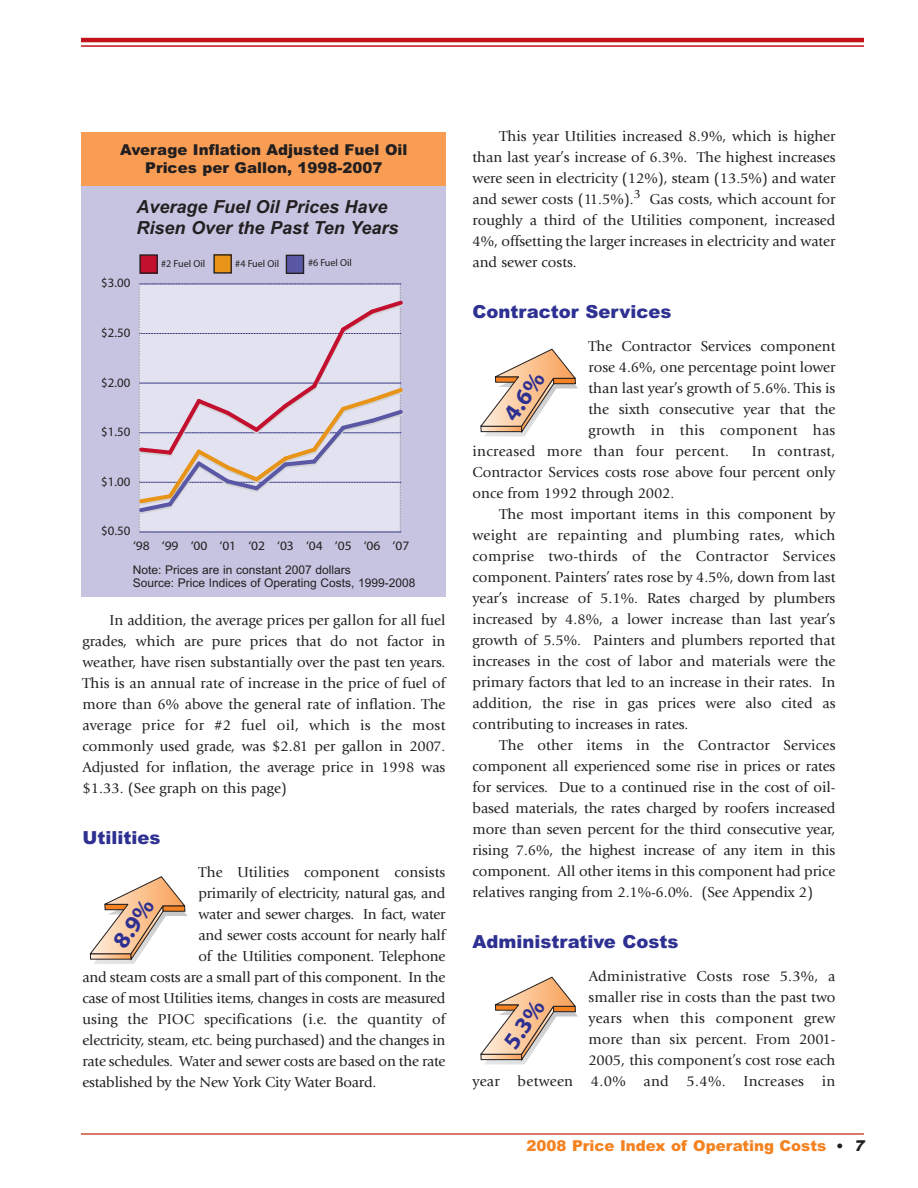
<style>
.page{position:relative;width:918px;height:1188px;background:#fff}
.page>*{position:absolute;margin:0;border:0;box-sizing:border-box;transform-origin:0 0}
.t1{font:700 24px "Myriad";color:#2e3092}
.t2{font:italic 700 18px/21px "Arial";color:#231f20}
.t3{font:900 18px "Arial";color:#2e3092}
.t4{font:15px/21px "Giovanni";color:#231f20;text-align:justify}
.t5{font:900 15px/18px "Arial";color:#231f20;text-align:center}
.t6{font:15px "Giovanni";letter-spacing:.02em;color:#231f20}
.t7{font:900 15px "Arial";color:#f58220}
.t8{font:12.9px "Myriad";color:#231f20}
.t9{font:12.9px "Myriad";color:#231f20;scale:1.05 1}
.t10{font:12px/13.5px "Arial";color:#231f20}
.t11{font:10.2px "Myriad";color:#231f20}
.s1{font-family:"Gill Sans";font-weight:700;color:#231f20}
.s2{font-style:italic;color:#231f20}
</style>
<div class="page">
<svg style="left:480px;top:976px;width:98px;height:88px"></svg>
<svg style="left:480px;top:349px;width:98px;height:87px"></svg>
<svg style="left:89px;top:876px;width:99px;height:88px"></svg>
<div style="left:81px;top:186px;width:365px;height:411px;background:#c6c4e1"></div>
<div style="left:139px;top:284px;width:261px;height:248px;background:#e3e2f1"></div>
<svg style="left:139px;top:532px;width:262px;height:1px"></svg>
<svg style="left:139px;top:284px;width:262px;height:1px"></svg>
<svg style="left:139px;top:298px;width:264px;height:219px"></svg>
<div style="left:286px;top:255px;width:18px;height:18px;background:#5a57a5"></div>
<div style="left:286px;top:255px;width:18px;height:19px;border:1px solid #231f20"></div>
<div style="left:140px;top:255px;width:17px;height:18px;background:#c3102f"></div>
<div style="left:139px;top:254px;width:19px;height:20px;border:1px solid #231f20"></div>
<div style="left:214px;top:255px;width:17px;height:18px;background:#e89418"></div>
<div style="left:213px;top:254px;width:19px;height:20px;border:1px solid #231f20"></div>
<div style="left:81px;top:132px;width:365px;height:54px;background:#f89d53"></div>
<hr style="left:81px;top:38px;width:783px;height:4px;background:#c4121a">
<hr style="left:81px;top:45px;width:783px;height:2px;background:#c4121a">
<hr style="left:81px;top:1133px;width:783px;height:2px;background:#ce4c34">
<p class="t5" style="left:120px;top:140px;width:289px">Average Inflation Adjusted Fuel Oil<br>Prices per Gallon, 1998-2007</p>
<p class="t2" style="left:136px;top:196px;width:263px">Average Fuel Oil Prices Have<br>Risen Over the Past Ten Years</p>
<p class="t8" style="left:101px;top:278px;width:31px">$3.00</p>
<p class="t8" style="left:101px;top:328px;width:31px">$2.50</p>
<p class="t8" style="left:101px;top:377px;width:31px">$2.00</p>
<p class="t8" style="left:101px;top:427px;width:31px">$1.50</p>
<p class="t8" style="left:101px;top:477px;width:31px">$1.00</p>
<p class="t8" style="left:101px;top:526px;width:31px">$0.50</p>
<p class="t11" style="left:161px;top:260px;width:45px">#2 Fuel Oil</p>
<p class="t11" style="left:235px;top:260px;width:45px">#4 Fuel Oil</p>
<p class="t11" style="left:308px;top:259px;width:45px">#6 Fuel Oil</p>
<p class="t9" style="left:133px;top:540px;width:265px">‘98 ‘99 ‘00 ‘01 ‘02 ‘03 ‘04 ‘05 ‘06 ‘07</p>
<p class="t10" style="left:133px;top:563px;width:284px">Note: Prices are in constant 2007 dollars<br>Source: Price Indices of Operating Costs, 1999-2008</p>
<p class="t4" style="left:83px;top:611px;width:365px;text-indent:27px">In addition, the average prices per gallon for all fuel grades, which are pure prices that do not factor in weather, have risen substantially over the past ten years.<br>This is an annual rate of increase in the price of fuel of more than 6% above the general rate of inflation. The average price for #2 fuel oil, which is the most commonly used grade, was $2.81 per gallon in 2007.<br>Adjusted for inflation, the average price in 1998 was $1.33. (See graph on this page)</p>
<p class="t3" style="left:82px;top:828px;width:79px">Utilities</p>
<p class="t4" style="left:199px;top:863px;width:248px">The Utilities component consists</p>
<p class="t4" style="left:198px;top:884px;width:249px">primarily of electricity, natural gas, and</p>
<p class="t4" style="left:199px;top:905px;width:248px">water and sewer charges. In fact, water</p>
<p class="t4" style="left:198px;top:926px;width:248px">and sewer costs account for nearly half</p>
<p class="t4" style="left:198px;top:947px;width:249px">of the Utilities component. Telephone</p>
<p class="t4" style="left:83px;top:968px;width:365px">and steam costs are a small part of this component. In the</p>
<p class="t4" style="left:83px;top:989px;width:365px">case of most Utilities items, changes in costs are measured</p>
<p class="t4" style="left:83px;top:1010px;width:365px">using the PIOC specifications (i.e. the quantity of</p>
<p class="t4" style="left:83px;top:1031px;width:365px">electricity, steam, etc. being purchased) and the changes in</p>
<p class="t4" style="left:83px;top:1052px;width:365px">rate schedules. Water and sewer costs are based on the rate</p>
<p class="t4" style="left:83px;top:1073px;width:295px">established by the New York City Water Board.</p>
<h1 class="t1" style="left:111px;top:940px;width:46px;rotate:-55deg">8.9%</h1>
<p class="t4" style="left:472px;top:126px;width:365px;text-indent:27px">This year Utilities increased 8.9%, which is higher than last year’s increase of 6.3%. The highest increases were seen in electricity (12%), steam (13.5%) and water and sewer costs (11.5%).<sup>3</sup> Gas costs, which account for roughly a third of the Utilities component, increased 4%, offsetting the larger increases in electricity and water and sewer costs.</p>
<p class="t3" style="left:472px;top:301px;width:200px">Contractor Services</p>
<p class="t4" style="left:589px;top:336px;width:249px">The Contractor Services component</p>
<p class="t4" style="left:589px;top:357px;width:248px">rose 4.6%, one percentage point lower</p>
<p class="t4" style="left:589px;top:378px;width:249px">than last year’s growth of 5.6%. This is</p>
<p class="t4" style="left:589px;top:399px;width:249px">the sixth consecutive year that the</p>
<p class="t6" style="left:589px;top:424px;width:249px">growth in this component has</p>
<p class="t6" style="left:473px;top:445px;width:258px">increased more than four percent.</p>
<h1 class="t1" style="left:501px;top:413px;width:46px;rotate:-55deg">4.6%</h1>
<p class="t4" style="left:473px;top:441px;width:365px;text-indent:279px">In contrast, Contractor Services costs rose above four percent only once from 1992 through 2002.</p>
<p class="t4" style="left:473px;top:504px;width:365px;text-indent:27px">The most important items in this component by weight are repainting and plumbing rates, which comprise two-thirds of the Contractor Services component. Painters’ rates rose by 4.5%, down from last year’s increase of 5.1%. Rates charged by plumbers increased by 4.8%, a lower increase than last year’s growth of 5.5%. Painters and plumbers reported that increases in the cost of labor and materials were the primary factors that led to an increase in their rates. In addition, the rise in gas prices were also cited as contributing to increases in rates.</p>
<p class="t4" style="left:473px;top:735px;width:365px;text-indent:27px">The other items in the Contractor Services component all experienced some rise in prices or rates for services. Due to a continued rise in the cost of oil&shy;based materials, the rates charged by roofers increased more than seven percent for the third consecutive year, rising 7.6%, the highest increase of any item in this component. All other items in this component had price relatives ranging from 2.1%-6.0%. (See Appendix 2)</p>
<p class="t3" style="left:472px;top:931px;width:208px">Administrative Costs</p>
<p class="t4" style="left:473px;top:966px;width:365px;text-align:right">Administrative Costs rose 5.3%, a<br>smaller rise in costs than the past two<br>years when this component grew<br>more than six percent. From 2001-<br>2005, this component’s cost rose each<br>year between 4.0% and 5.4%. Increases in</p>
<h1 class="t1" style="left:501px;top:1041px;width:46px;rotate:-55deg">5.3%</h1>
<p class="t7" style="left:527px;top:1137px;width:343px">2008 Price Index of Operating Costs <span class="s1">•</span> <span class="s2">7</span></p>
</div>
